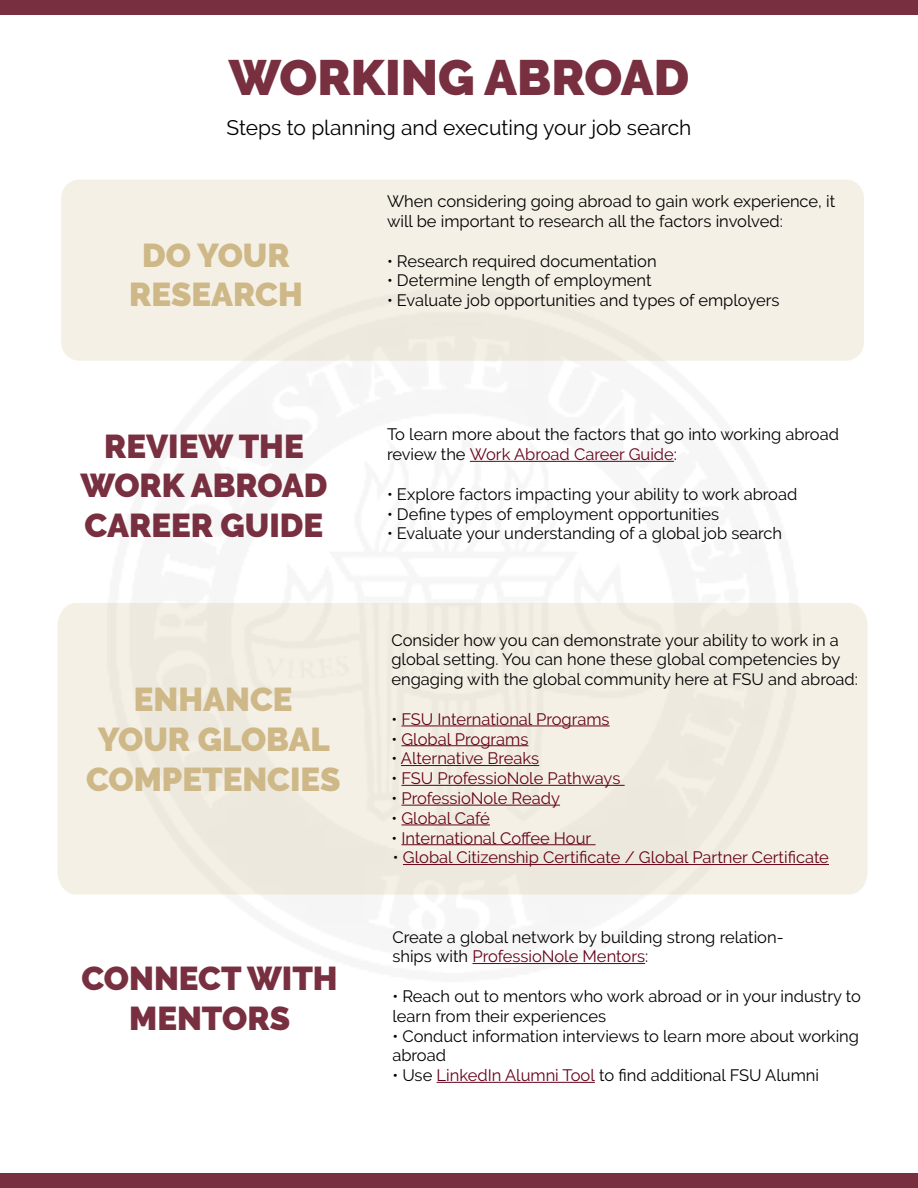
<style>
.page{position:relative;width:918px;height:1188px;background:#fff}
.page>*{position:absolute;margin:0;border:0;box-sizing:border-box;transform-origin:0 0}
.t1{font:900 49.5px "Raleway";color:#782f40}
.t2{font:900 33px/39.6px "Raleway";color:#782f40;text-align:center}
.t3{font:900 33px/39.6px "Raleway";color:#cfb887;text-align:center}
.t4{font:21px "Raleway";color:#000}
.t5{font:16.5px/19.8px "Raleway";color:#000}
.t6{font:16.5px "Raleway";color:#65021a}
.s1{color:#65021a}
.s2{color:#000}
</style>
<div class="page">
<div style="left:0;top:1174px;width:918px;height:14px;background:#782f40"></div>
<div style="left:0;top:0;width:918px;height:14px;background:#782f40"></div>
<div style="left:61px;top:180px;width:803px;height:181px;background:#f5f0e6;border-radius:18px"></div>
<hr style="left:470px;top:461px;width:204px;height:1px;background:#65021a">
<div style="left:58px;top:603px;width:810px;height:292px;background:#f5f0e6"></div>
<hr style="left:401px;top:726px;width:209px;height:1px;background:#65021a">
<hr style="left:401px;top:745px;width:127px;height:1px;background:#65021a">
<hr style="left:401px;top:765px;width:138px;height:1px;background:#65021a">
<hr style="left:401px;top:785px;width:224px;height:1px;background:#65021a">
<hr style="left:401px;top:805px;width:159px;height:1px;background:#65021a">
<hr style="left:401px;top:825px;width:89px;height:1px;background:#65021a">
<hr style="left:401px;top:844px;width:195px;height:1px;background:#65021a">
<hr style="left:403px;top:864px;width:426px;height:1px;background:#65021a">
<hr style="left:472px;top:963px;width:173px;height:1px;background:#65021a">
<hr style="left:437px;top:1082px;width:158px;height:1px;background:#65021a">
<h1 class="t1" style="left:229px;top:48px;width:462px">WORKING ABROAD</h1>
<p class="t4" style="left:226px;top:115px;width:467px">Steps to planning and executing your job search</p>
<h2 class="t3" style="left:129px;top:236px;width:175px">DO YOUR<br>RESEARCH</h2>
<p class="t5" style="left:387px;top:191px;width:450px">When considering going abroad to gain work experience, it will be important to research all the factors involved:</p>
<p class="t5" style="left:387px;top:251px;width:271px">• Research required documentation</p>
<p class="t5" style="left:387px;top:271px;width:266px">• Determine length of employment</p>
<p class="t5" style="left:387px;top:290px;width:394px">• Evaluate job opportunities and types of employers</p>
<h2 class="t2" style="left:80px;top:426px;width:248px">REVIEW THE<br>WORK ABROAD<br>CAREER GUIDE</h2>
<p class="t5" style="left:387px;top:425px;width:454px">To learn more about the factors that go into working abroad review the <span class="s1">Work Abroad Career Guide</span>:</p>
<p class="t5" style="left:387px;top:484px;width:412px">• Explore factors impacting your ability to work abroad</p>
<p class="t5" style="left:387px;top:504px;width:334px">• Define types of employment opportunities</p>
<p class="t5" style="left:387px;top:524px;width:397px">• Evaluate your understanding of a global job search</p>
<h2 class="t3" style="left:86px;top:680px;width:256px">ENHANCE<br>YOUR GLOBAL<br>COMPETENCIES</h2>
<h2 class="t2" style="left:82px;top:959px;width:258px">CONNECT WITH<br>MENTORS</h2>
<p class="t5" style="left:391px;top:630px;width:468px">Consider how you can demonstrate your ability to work in a global setting. You can hone these global competencies by engaging with the global community here at FSU and abroad:</p>
<p class="t6" style="left:391px;top:709px;width:220px"><span class="s2">•</span> FSU International Programs</p>
<p class="t6" style="left:391px;top:729px;width:138px"><span class="s2">•</span> Global Programs</p>
<p class="t6" style="left:391px;top:749px;width:149px"><span class="s2">•</span> Alternative Breaks</p>
<p class="t6" style="left:391px;top:769px;width:230px"><span class="s2">•</span> FSU ProfessioNole Pathways</p>
<p class="t6" style="left:391px;top:789px;width:170px"><span class="s2">•</span> ProfessioNole Ready</p>
<p class="t6" style="left:391px;top:808px;width:100px"><span class="s2">•</span> Global Café</p>
<p class="t6" style="left:391px;top:828px;width:201px"><span class="s2">•</span> International Coffee Hour</p>
<p class="t6" style="left:393px;top:848px;width:438px"><span class="s2">•</span> Global Citizenship Certificate / Global Partner Certificate</p>
<p class="t5" style="left:392px;top:927px;width:393px">Create a global network by building strong relation&shy;ships with <span class="s1">ProfessioNole Mentors</span>:</p>
<p class="t5" style="left:392px;top:986px;width:470px">• Reach out to mentors who work abroad or in your industry to learn from their experiences</p>
<p class="t5" style="left:392px;top:1026px;width:468px">• Conduct information interviews to learn more about working abroad</p>
<p class="t5" style="left:392px;top:1065px;width:428px">• Use <span class="s1">LinkedIn Alumni Tool</span> to find additional FSU Alumni</p>
</div>
